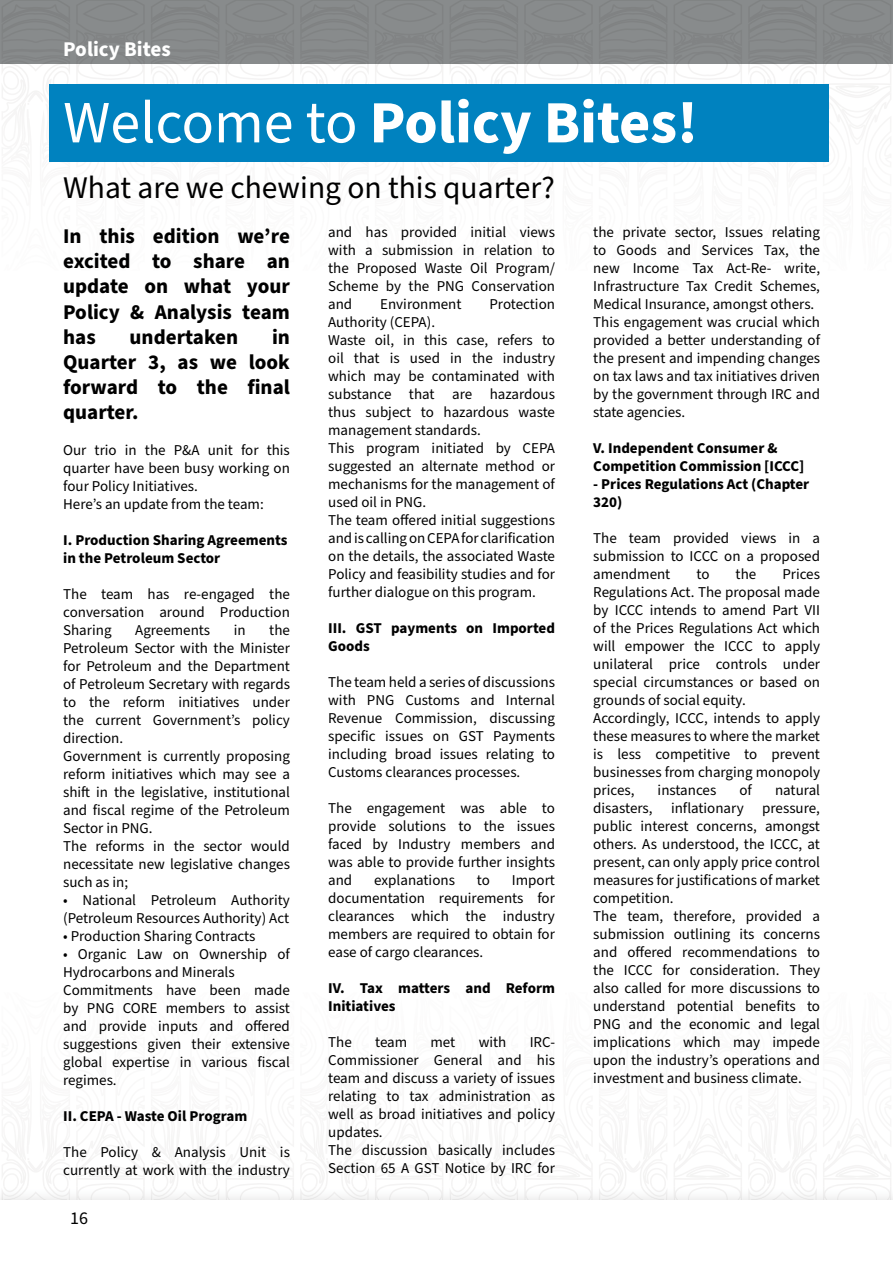
<style>
.page{position:relative;width:893px;height:1263px;background:#fff}
.page>*{position:absolute;margin:0;border:0;box-sizing:border-box;transform-origin:0 0}
.t1{font:700 60px "Source Sans Pro";color:#fff}
.t2{font:31.5px "Source Sans Pro";color:#000}
.t3{font:700 21px/25.2px "Source Sans Pro";color:#000;text-align:justify}
.t4{font:700 21px "Source Sans Pro";color:#fff}
.t5{font:18px "Source Sans Pro";color:#000}
.t6{font:15px/18px "Source Sans Pro";color:#000}
.t7{font:700 15px/18px "Source Sans Pro";color:#000}
.s1{font-weight:400}
</style>
<div class="page">
<svg style="left:824px;top:1153px;width:66px;height:15px"></svg>
<svg style="left:750px;top:1153px;width:63px;height:18px"></svg>
<svg style="left:675px;top:1153px;width:66px;height:15px"></svg>
<svg style="left:600px;top:1153px;width:63px;height:18px"></svg>
<svg style="left:526px;top:1153px;width:65px;height:15px"></svg>
<svg style="left:451px;top:1153px;width:63px;height:18px"></svg>
<svg style="left:376px;top:1153px;width:66px;height:15px"></svg>
<svg style="left:302px;top:1153px;width:63px;height:18px"></svg>
<svg style="left:227px;top:1153px;width:66px;height:15px"></svg>
<svg style="left:152px;top:1153px;width:64px;height:18px"></svg>
<svg style="left:78px;top:1153px;width:65px;height:15px"></svg>
<svg style="left:3px;top:1153px;width:63px;height:18px"></svg>
<img style="left:817px;top:1195px;width:76px;height:5px">
<img style="left:823px;top:1187px;width:68px;height:13px">
<img style="left:748px;top:1187px;width:69px;height:13px">
<img style="left:674px;top:1187px;width:68px;height:13px">
<img style="left:599px;top:1187px;width:68px;height:13px">
<img style="left:524px;top:1187px;width:69px;height:13px">
<img style="left:450px;top:1187px;width:68px;height:13px">
<img style="left:375px;top:1187px;width:68px;height:13px">
<img style="left:300px;top:1187px;width:69px;height:13px">
<img style="left:226px;top:1187px;width:68px;height:13px">
<img style="left:151px;top:1187px;width:68px;height:13px">
<img style="left:76px;top:1187px;width:69px;height:13px">
<img style="left:2px;top:1187px;width:68px;height:13px">
<div style="left:0;top:0;width:893px;height:64px;background:#888b8c"></div>
<div style="left:50px;top:84px;width:779px;height:77px;background:#0082bf"></div>
<h3 class="t4" style="left:63px;top:34px;width:109px">Policy Bites</h3>
<h1 class="t1" style="left:63px;top:82px;width:636px"><span class="s1">Welcome to</span> Policy Bites!</h1>
<h2 class="t2" style="left:63px;top:167px;width:493px">What are we chewing on this quarter?</h2>
<h3 class="t3" style="left:63px;top:224px;width:228px">In this edition we’re excited to share an update on what your Policy &amp; Analysis team has</h3>
<h3 class="t3" style="left:63px;top:325px;width:228px;text-indent:209px">in Quarter 3, as we look forward to the final quarter.</h3>
<p class="t6" style="left:63px;top:442px;width:228px">Our trio in the P&amp;A unit for this quarter have been busy working on four Policy Initiatives.<br>Here’s an update from the team:</p>
<p class="t7" style="left:63px;top:532px;width:226px">I. Production Sharing Agreements in the Petroleum Sector</p>
<p class="t6" style="left:63px;top:586px;width:228px;text-align:justify">The team has re-engaged the conversation around Production Sharing</p>
<h3 class="t3" style="left:130px;top:325px;width:110px">undertaken</h3>
<p class="t6" style="left:63px;top:622px;width:228px;text-indent:206px">the<br>Petroleum Sector with the Minister for Petroleum and the Department of Petroleum Secretary with regards to the reform initiatives under the current Government’s policy direction.<br>Government is currently proposing reform initiatives which may see a shift in the legislative, institutional and fiscal regime of the Petroleum<br>Sector in PNG.<br>The reforms in the sector would necessitate new legislative changes such as in;</p>
<p class="t6" style="left:63px;top:892px;width:228px">• National Petroleum Authority (Petroleum Resources Authority) Act</p>
<p class="t6" style="left:63px;top:928px;width:194px">• Production Sharing Contracts</p>
<p class="t6" style="left:63px;top:946px;width:228px">• Organic Law on Ownership of<br>Hydrocarbons and Minerals<br>Commitments have been made by PNG CORE members to assist and provide inputs and offered suggestions given their extensive global expertise in various fiscal regimes.</p>
<p class="t7" style="left:63px;top:1108px;width:186px">II. CEPA - Waste Oil Program</p>
<p class="t6" style="left:63px;top:1144px;width:228px">The Policy &amp; Analysis Unit is currently at work with the industry</p>
<p class="t6" style="left:135px;top:622px;width:76px">Agreements</p>
<p class="t6" style="left:234px;top:622px;width:13px">in</p>
<p class="t5" style="left:70px;top:1205px;width:19px">16</p>
<p class="t6" style="left:328px;top:223px;width:228px;text-align:justify">and has provided initial views with a submission in relation to the Proposed Waste Oil Program/ Scheme by the PNG Conservation and</p>
<p class="t6" style="left:380px;top:295px;width:83px">Environment</p>
<p class="t6" style="left:489px;top:295px;width:67px">Protection</p>
<p class="t6" style="left:328px;top:313px;width:228px">Authority (CEPA).<br>Waste oil, in this case, refers to oil that is used in the industry which may be contaminated with substance that are hazardous thus subject to hazardous waste management standards.<br>This program initiated by CEPA suggested an alternate method or mechanisms for the management of used oil in PNG.<br>The team offered initial suggestions and is calling on CEPA for clarification on the details, the associated Waste<br>Policy and feasibility studies and for further dialogue on this program.</p>
<p class="t7" style="left:328px;top:619px;width:228px">III. GST payments on Imported<br>Goods</p>
<p class="t6" style="left:328px;top:673px;width:228px;text-align:justify">The team held a series of discussions with PNG Customs and Internal Revenue Commission, discussing specific issues on GST Payments including broad issues relating to Customs clearances processes.</p>
<p class="t6" style="left:328px;top:799px;width:228px;text-align:justify">The engagement was able to provide solutions to the issues faced by Industry members and was able to provide further insights and</p>
<p class="t6" style="left:374px;top:871px;width:82px">explanations</p>
<p class="t6" style="left:477px;top:871px;width:15px">to</p>
<p class="t6" style="left:328px;top:871px;width:228px;text-align:justify;text-indent:184px">Import documentation requirements for clearances which the industry members are required to obtain for ease of cargo clearances.</p>
<p class="t7" style="left:328px;top:979px;width:228px">IV. Tax matters and Reform<br>Initiatives</p>
<p class="t6" style="left:328px;top:1033px;width:25px">The</p>
<p class="t6" style="left:375px;top:1033px;width:34px">team</p>
<p class="t6" style="left:431px;top:1033px;width:26px">met</p>
<p class="t6" style="left:479px;top:1033px;width:29px">with</p>
<p class="t6" style="left:328px;top:1033px;width:228px;text-indent:201px">IRC-<br>Commissioner General and his team and discuss a variety of issues relating to tax administration as well as broad initiatives and policy updates.<br>The discussion basically includes<br>Section 65 A GST Notice by IRC for</p>
<p class="t6" style="left:593px;top:223px;width:228px">the private sector, Issues relating to Goods and Services Tax, the new Income Tax Act-Re- write,<br>Infrastructure Tax Credit Schemes,<br>Medical Insurance, amongst others.<br>This engagement was crucial which provided a better understanding of the present and impending changes on tax laws and tax initiatives driven by the government through IRC and state agencies.</p>
<p class="t7" style="left:593px;top:439px;width:213px">V. Independent Consumer &amp;<br>Competition Commission [ICCC]</p>
<p class="t7" style="left:593px;top:475px;width:218px">- Prices Regulations Act (Chapter<br>320)</p>
<p class="t6" style="left:593px;top:529px;width:228px;text-align:justify">The team provided views in a submission to ICCC on a proposed amendment</p>
<p class="t6" style="left:696px;top:565px;width:15px">to</p>
<p class="t6" style="left:736px;top:565px;width:22px">the</p>
<p class="t6" style="left:593px;top:565px;width:228px;text-indent:189px">Prices<br>Regulations Act. The proposal made by ICCC intends to amend Part VII of the Prices Regulations Act which will empower the ICCC to apply unilateral price controls under special circumstances or based on grounds of social equity.<br>Accordingly, ICCC, intends to apply these measures to where the market is less competitive to prevent businesses from charging monopoly prices,</p>
<p class="t6" style="left:658px;top:781px;width:60px">instances</p>
<p class="t6" style="left:739px;top:781px;width:14px">of</p>
<p class="t6" style="left:593px;top:781px;width:228px;text-indent:182px">natural disasters, inflationary pressure, public interest concerns, amongst others. As understood, the ICCC, at present, can only apply price control measures for justifications of market competition.<br>The team, therefore, provided a submission outlining its concerns and offered recommendations to the ICCC for consideration. They also called for more discussions to understand potential benefits to<br>PNG and the economic and legal implications which may impede upon the industry’s operations and investment and business climate.</p>
</div>
